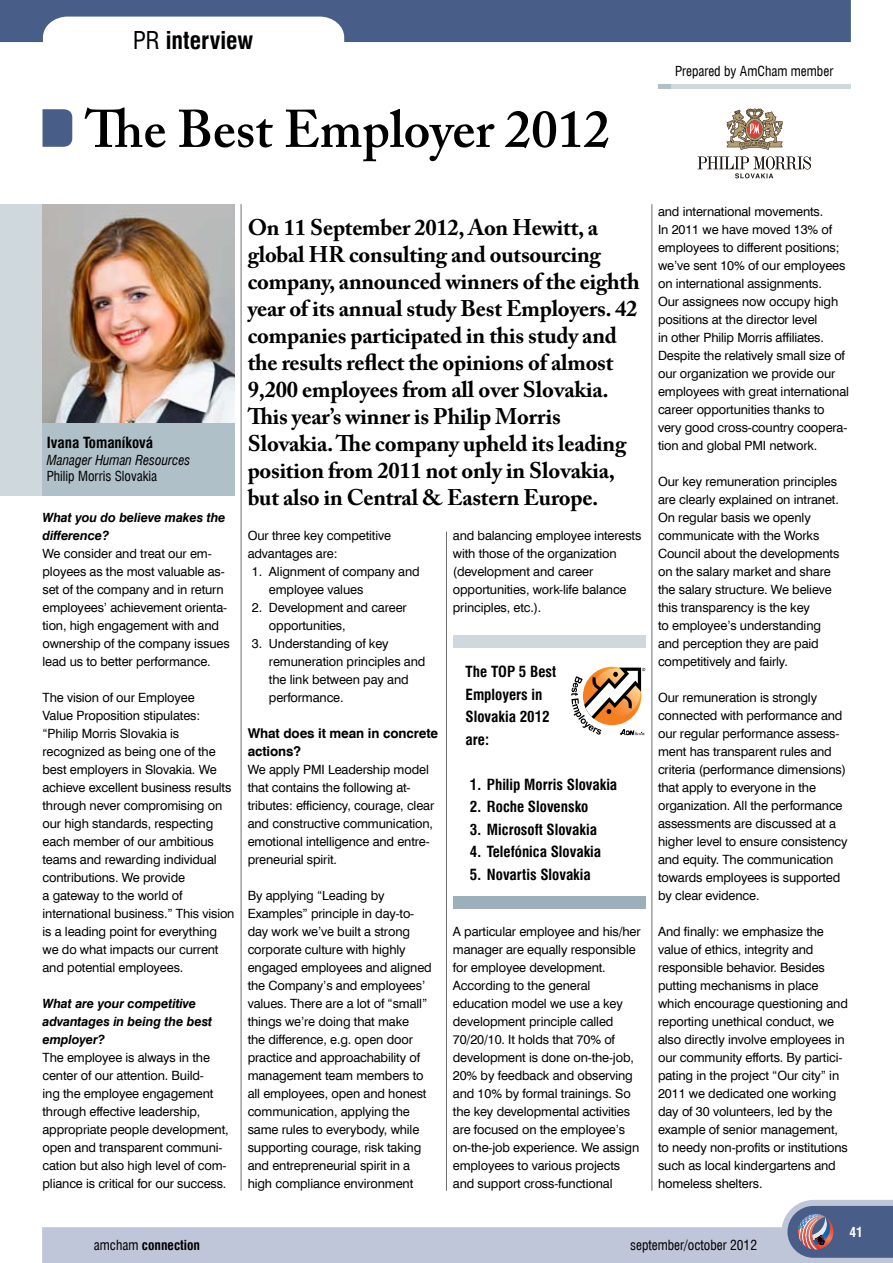
<style>
.page{position:relative;width:893px;height:1263px;background:#fff}
.page>*{position:absolute;margin:0;border:0;box-sizing:border-box;transform-origin:0 0}
.t1{font:600 52.5px "Adobe Caslon Pro";color:#000}
.t2{font:700 condensed 24px "Swiss 721 AT";color:#000}
.t3{font:700 22.5px/27px "Adobe Caslon Pro";letter-spacing:-.01em;color:#000}
.t4{font:700 condensed 15px/22.5px "Swiss 721 AT";color:#000}
.t5{font:condensed 13.5px "Swiss 721 AT";color:#000}
.t6{font:700 13.5px/18px "Swiss 721 AT";letter-spacing:-.01em;color:#000}
.t7{font:italic condensed 13.5px "Swiss 721 AT";color:#000}
.t8{font:700 condensed 13.5px "Swiss 721 AT";color:#000}
.t9{font:700 condensed 13.5px "Swiss 721 AT";color:#fff}
.t10{font:12.75px/18px "Swiss 721 AT";letter-spacing:-.01em;color:#000}
.t11{font:italic 700 12.75px/18px "Swiss 721 AT";letter-spacing:-.01em;color:#000}
.s1{font-weight:400}
</style>
<div class="page">
<svg style="left:42px;top:1200px;width:851px;height:63px;fill:#c0c6d9"></svg>
<svg style="left:787px;top:1206px;width:106px;height:52px;background:#606a8d"></svg>
<svg style="left:0;top:0;width:851px;height:42px"></svg>
<hr style="left:241px;top:204px;width:1px;height:987px;background:#6d6f71">
<hr style="left:446px;top:531px;width:1px;height:660px;background:#6d6f71">
<hr style="left:652px;top:204px;width:1px;height:987px;background:#6d6f71">
<hr style="left:658px;top:84px;width:192px;height:4px;background:#ced8dd">
<hr style="left:658px;top:84px;width:13px;height:4px;background:#b0c0c8">
<svg style="left:43px;top:109px;width:30px;height:38px"></svg>
<svg style="left:726px;top:109px;width:57px;height:41px"></svg>
<svg style="left:698px;top:156px;width:113px;height:22px"></svg>
<div style="left:0;top:204px;width:235px;height:291px;background:#ced8dd"></div>
<div style="left:43px;top:204px;width:192px;height:291px;background:#b0c0c8"></div>
<img style="left:43px;top:204px;width:192px;height:218px">
<div style="left:453px;top:635px;width:192px;height:13px;background:#ced8dd"></div>
<div style="left:453px;top:896px;width:192px;height:13px;background:#9cb0bb"></div>
<svg style="left:571px;top:668px;width:74px;height:67px"></svg>
<h2 class="t2" style="left:133px;top:26px;width:122px"><span class="s1">PR</span> interview</h2>
<h1 class="t1" style="left:85px;top:98px;width:526px">The Best Employer 2012</h1>
<p class="t5" style="left:675px;top:63px;width:160px">Prepared by AmCham member</p>
<p class="t4" style="left:47px;top:432px;width:108px">Ivana Tomaníková</p>
<p class="t7" style="left:47px;top:452px;width:145px">Manager Human Resources</p>
<p class="t5" style="left:47px;top:467px;width:112px">Philip Morris Slovakia</p>
<p class="t11" style="left:43px;top:508px;width:185px">What you do believe makes the difference?</p>
<p class="t10" style="left:43px;top:544px;width:189px">We consider and treat our em&shy;ployees as the most valuable as&shy;set of the company and in return employees’ achievement orienta&shy;tion, high engagement with and ownership of the company issues lead us to better performance.</p>
<p class="t10" style="left:43px;top:688px;width:194px">The vision of our Employee<br>Value Proposition stipulates: “Philip Morris Slovakia is recognized as being one of the best employers in Slovakia. We achieve excellent business results through never compromising on our high standards, respecting each member of our ambitious teams and rewarding individual contributions. We provide<br>a gateway to the world of international business.” This vision is a leading point for everything we do what impacts our current and potential employees.</p>
<p class="t11" style="left:43px;top:994px;width:171px">What are your competitive advantages in being the best employer?</p>
<p class="t10" style="left:43px;top:1048px;width:188px">The employee is always in the center of our attention. Build-<br>ing the employee engagement through effective leadership, appropriate people development, open and transparent communi&shy;cation but also high level of com&shy;pliance is critical for our success.</p>
<p class="t3" style="left:248px;top:214px;width:393px">On 11 September 2012, Aon Hewitt, a global HR consulting and outsourcing company, announced winners of the eighth year of its annual study Best Employers. 42 companies participated in this study and the results reflect the opinions of almost 9,200 employees from all over Slovakia.<br>This year’s winner is Philip Morris Slovakia. The company upheld its leading position from 2011 not only in Slovakia, but also in Central &amp; Eastern Europe.</p>
<p class="t10" style="left:248px;top:526px;width:145px">Our three key competitive advantages are:</p>
<p class="t10" style="left:269px;top:562px;width:152px;text-indent:-17px">1. Alignment of company and employee values</p>
<p class="t10" style="left:269px;top:598px;width:139px;text-indent:-17px">2. Development and career opportunities,</p>
<p class="t10" style="left:269px;top:634px;width:158px;text-indent:-17px">3. Understanding of key remuneration principles and the link between pay and performance.</p>
<p class="t6" style="left:248px;top:724px;width:192px">What does it mean in concrete actions?</p>
<p class="t10" style="left:248px;top:760px;width:188px">We apply PMI Leadership model that contains the following at&shy;tributes: efficiency, courage, clear and constructive communication, emotional intelligence and entre&shy;preneurial spirit.</p>
<p class="t10" style="left:248px;top:886px;width:186px">By applying “Leading by<br>Examples” principle in day-to&shy;day work we’ve built a strong corporate culture with highly engaged employees and aligned the Company’s and employees’ values. There are a lot of “small” things we’re doing that make<br>the difference, e.g. open door practice and approachability of management team members to all employees, open and honest communication, applying the same rules to everybody, while supporting courage, risk taking and entrepreneurial spirit in a high compliance environment</p>
<p class="t10" style="left:453px;top:526px;width:190px">and balancing employee interests with those of the organization (development and career opportunities, work-life balance principles, etc.).</p>
<p class="t4" style="left:466px;top:661px;width:92px">The TOP 5 Best<br>Employers in<br>Slovakia 2012 are:</p>
<p class="t4" style="left:470px;top:773px;width:149px">1. Philip Morris Slovakia</p>
<p class="t4" style="left:470px;top:796px;width:120px">2. Roche Slovensko</p>
<p class="t4" style="left:470px;top:818px;width:129px">3. Microsoft Slovakia</p>
<p class="t4" style="left:470px;top:841px;width:133px">4. Telefónica Slovakia</p>
<p class="t4" style="left:470px;top:863px;width:122px">5. Novartis Slovakia</p>
<p class="t10" style="left:453px;top:922px;width:189px">A particular employee and his/her manager are equally responsible for employee development.<br>According to the general education model we use a key development principle called<br>70/20/10. It holds that 70% of development is done on-the-job,<br>20% by feedback and observing and 10% by formal trainings. So the key developmental activities are focused on the employee’s on-the-job experience. We assign employees to various projects and support cross-functional</p>
<p class="t10" style="left:658px;top:202px;width:192px">and international movements.<br>In 2011 we have moved 13% of employees to different positions; we’ve sent 10% of our employees on international assignments.<br>Our assignees now occupy high positions at the director level<br>in other Philip Morris affiliates.<br>Despite the relatively small size of our organization we provide our employees with great international career opportunities thanks to very good cross-country coopera&shy;tion and global PMI network.</p>
<p class="t10" style="left:658px;top:473px;width:183px">Our key remuneration principles are clearly explained on intranet.<br>On regular basis we openly communicate with the Works<br>Council about the developments on the salary market and share the salary structure. We believe this transparency is the key<br>to employee’s understanding and perception they are paid competitively and fairly.</p>
<p class="t10" style="left:658px;top:689px;width:191px">Our remuneration is strongly connected with performance and our regular performance assess&shy;ment has transparent rules and criteria (performance dimensions) that apply to everyone in the organization. All the performance assessments are discussed at a higher level to ensure consistency and equity. The communication towards employees is supported by clear evidence.</p>
<p class="t10" style="left:658px;top:923px;width:191px">And finally: we emphasize the value of ethics, integrity and responsible behavior. Besides putting mechanisms in place which encourage questioning and reporting unethical conduct, we also directly involve employees in our community efforts. By partici&shy;pating in the project “Our city” in<br>2011 we dedicated one working day of 30 volunteers, led by the example of senior management, to needy non-profits or institutions such as local kindergartens and homeless shelters.</p>
<p class="t9" style="left:849px;top:1224px;width:15px">41</p>
<p class="t8" style="left:94px;top:1237px;width:108px"><span class="s1">amcham</span> connection</p>
<p class="t5" style="left:630px;top:1237px;width:128px">september/october 2012</p>
</div>
